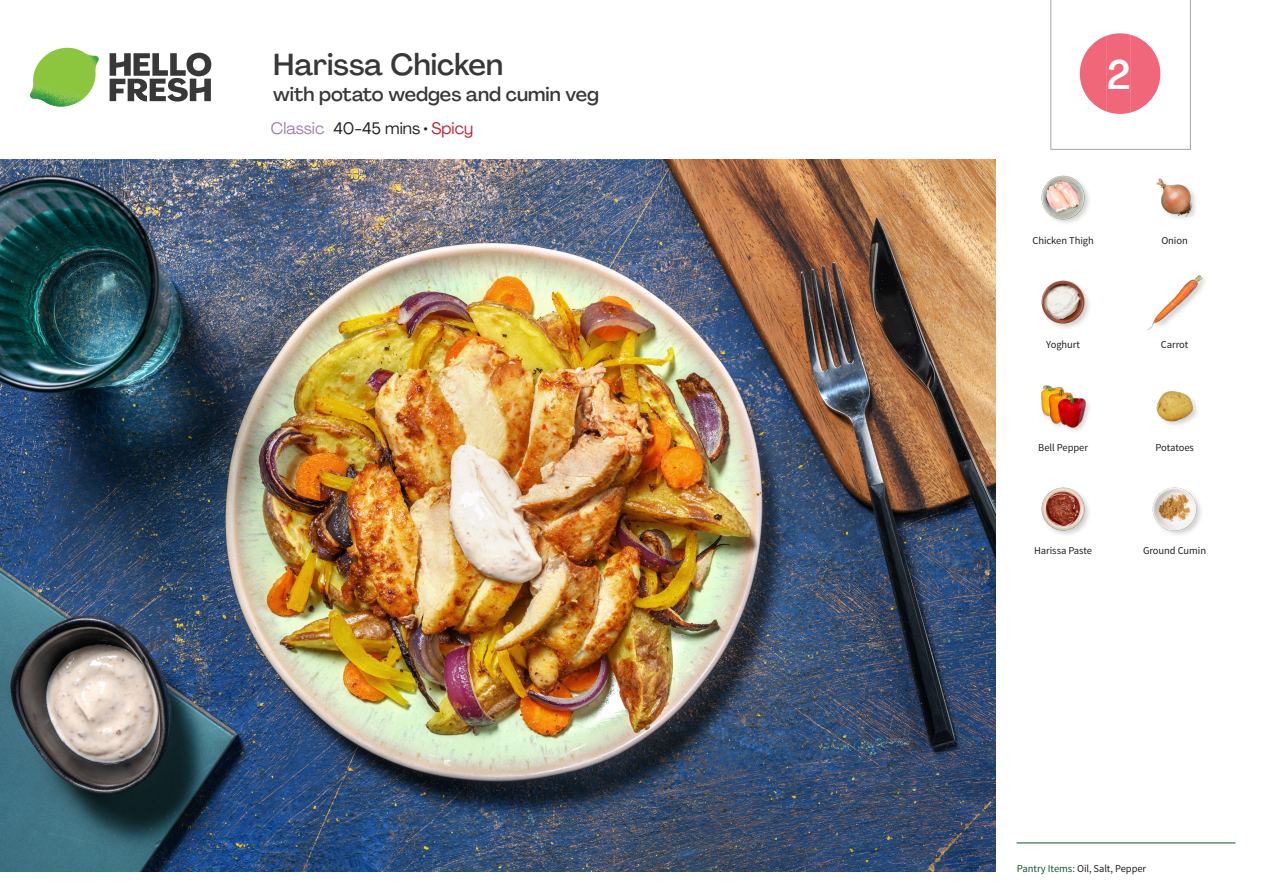
<style>
.page{position:relative;width:1263px;height:893px;background:#fff}
.page>*{position:absolute;margin:0;border:0;box-sizing:border-box;transform-origin:0 0}
._24_Recipe_Nr_Bag{font:500 40.5px "Agrandir";color:#fff}
._15_Titel_UK{font:500 30px "Agrandir";color:#383839}
._15_Titel_UK-2{font:500 19.5px "Agrandir";color:#383839}
._02_Box_Type{font:16.5px "Agrandir";color:#231f20}
._18_FRONT_ingredient{font:10.5px "Source Sans Pro";letter-spacing:-.005em;color:#231f20}
.t1{font:10.5px "Source Sans Variable";letter-spacing:-.005em;color:#231f20}
.s1{color:#a47db7}
.s2{color:#c31f31}
.s3{font-family:"Source Sans Pro";color:#0e572c}
</style>
<div class="page">
<svg style="left:110px;top:53px;width:101px;height:49px"></svg>
<img style="left:30px;top:48px;width:69px;height:59px">
<img style="left:0;top:159px;width:995px;height:713px">
<hr style="left:1016px;top:843px;width:219px;height:1px;background:#0e572c">
<img style="left:1041px;top:175px;width:48px;height:48px">
<img style="left:1156px;top:178px;width:40px;height:41px">
<img style="left:1147px;top:274px;width:56px;height:56px">
<img style="left:1041px;top:280px;width:48px;height:48px">
<img style="left:1156px;top:391px;width:41px;height:34px">
<div style="left:1040px;top:384px;width:52px;height:50px;background:#231f20;opacity:.2"></div>
<img style="left:1040px;top:384px;width:46px;height:45px">
<img style="left:1152px;top:487px;width:49px;height:48px">
<img style="left:1041px;top:487px;width:48px;height:48px">
<svg style="left:1050px;top:0;width:141px;height:150px"></svg>
<p class="_15_Titel_UK" style="left:273px;top:46px;width:231px">Harissa Chicken</p>
<p class="_15_Titel_UK-2" style="left:273px;top:82px;width:327px">with potato wedges and cumin veg</p>
<p class="_02_Box_Type" style="left:271px;top:118px;width:204px"><span class="s1">Classic</span> 40-45 mins • <span class="s2">Spicy</span></p>
<p class="_24_Recipe_Nr_Bag" style="left:1107px;top:50px;width:25px">2</p>
<p class="_18_FRONT_ingredient" style="left:1032px;top:234px;width:63px">Chicken Thigh</p>
<p class="_18_FRONT_ingredient" style="left:1161px;top:234px;width:28px">Onion</p>
<p class="_18_FRONT_ingredient" style="left:1046px;top:338px;width:35px">Yoghurt</p>
<p class="_18_FRONT_ingredient" style="left:1161px;top:338px;width:29px">Carrot</p>
<p class="_18_FRONT_ingredient" style="left:1038px;top:441px;width:51px">Bell Pepper</p>
<p class="_18_FRONT_ingredient" style="left:1155px;top:441px;width:40px">Potatoes</p>
<p class="_18_FRONT_ingredient" style="left:1034px;top:544px;width:60px">Harissa Paste</p>
<p class="_18_FRONT_ingredient" style="left:1143px;top:544px;width:65px">Ground Cumin</p>
<p class="t1" style="left:1017px;top:862px;width:131px"><span class="s3">Pantry Items:</span> Oil, Salt, Pepper</p>
</div>
